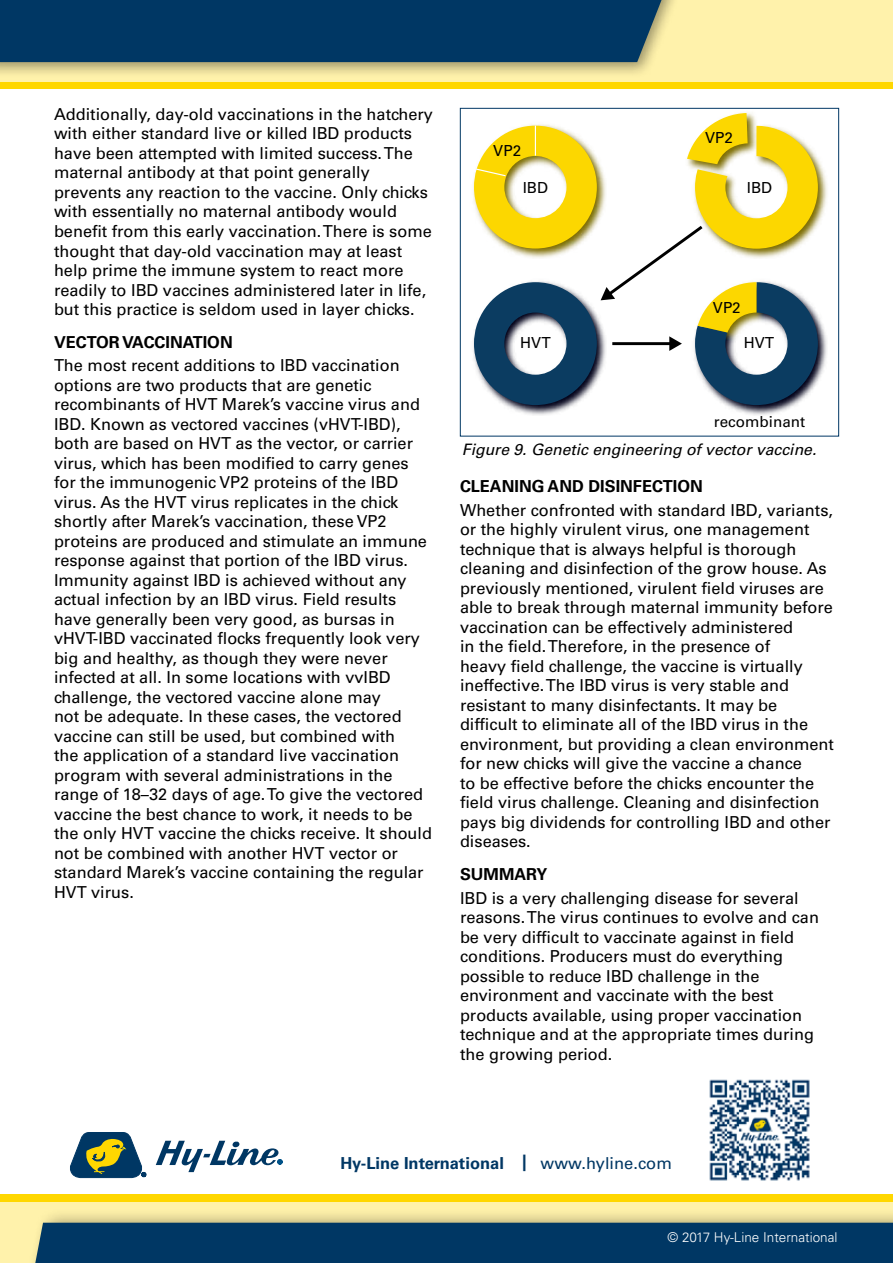
<style>
.page{position:relative;width:893px;height:1263px;background:#fff}
.page>*{position:absolute;margin:0;border:0;box-sizing:border-box;transform-origin:0 0}
.t1{font:16.5px/19.5px "Univers LT Std";color:#000}
.t2{font:700 16.5px "Univers LT Std";color:#000}
.t3{font:700 16.5px "Univers LT Std";color:#003764}
.t4{font:italic 15.75px "Univers LT Std";color:#000}
.t5{font:15.15px "Univers LT Std";color:#000}
.t6{font:300 13.5px "Univers LT Std";color:#fff}
.s1{font-weight:400}
</style>
<div class="page">
<div style="left:0;top:1194px;width:893px;height:69px;background:#fff2ab"></div>
<div style="left:0;top:1194px;width:893px;height:8px;background:#ffd700"></div>
<div style="left:27px;top:1207px;width:866px;height:56px;background:#000;opacity:.4"></div>
<div style="left:33px;top:1223px;width:860px;height:40px;background:#003764"></div>
<div style="left:0;top:0;width:893px;height:88px;background:#fff2ab"></div>
<div style="left:0;top:82px;width:893px;height:7px;background:#ffd700"></div>
<div style="left:0;top:0;width:682px;height:78px;background:#000;opacity:.4"></div>
<div style="left:0;top:0;width:667px;height:62px;background:#003764"></div>
<svg style="left:70px;top:1132px;width:76px;height:46px"></svg>
<svg style="left:156px;top:1141px;width:126px;height:31px"></svg>
<img style="left:709px;top:1079px;width:101px;height:102px">
<img style="left:818px;top:158px;width:9px;height:67px">
<img style="left:725px;top:315px;width:102px;height:100px">
<img style="left:473px;top:338px;width:102px;height:77px">
<svg style="left:474px;top:113px;width:344px;height:292px"></svg>
<div style="left:460px;top:108px;width:379px;height:328px;border:1px solid #003764"></div>
<p class="t1" style="left:54px;top:104px;width:380px">Additionally, day-old vaccinations in the hatchery with either standard live or killed IBD products have been attempted with limited success. The maternal antibody at that point generally prevents any reaction to the vaccine. Only chicks with essentially no maternal antibody would benefit from this early vaccination. There is some thought that day-old vaccination may at least help prime the immune system to react more readily to IBD vaccines administered later in life, but this practice is seldom used in layer chicks.</p>
<p class="t2" style="left:54px;top:332px;width:180px">VECTOR VACCINATION</p>
<p class="t1" style="left:54px;top:356px;width:380px">The most recent additions to IBD vaccination options are two products that are genetic recombinants of HVT Marek’s vaccine virus and IBD. Known as vectored vaccines (vHVT-IBD), both are based on HVT as the vector, or carrier virus, which has been modified to carry genes for the immunogenic VP2 proteins of the IBD virus. As the HVT virus replicates in the chick shortly after Marek’s vaccination, these VP2 proteins are produced and stimulate an immune response against that portion of the IBD virus.<br>Immunity against IBD is achieved without any actual infection by an IBD virus. Field results have generally been very good, as bursas in vHVT-IBD vaccinated flocks frequently look very big and healthy, as though they were never infected at all. In some locations with vvIBD challenge, the vectored vaccine alone may<br>not be adequate. In these cases, the vectored vaccine can still be used, but combined with<br>the application of a standard live vaccination program with several administrations in the range of 18–32 days of age. To give the vectored vaccine the best chance to work, it needs to be the only HVT vaccine the chicks receive. It should not be combined with another HVT vector or standard Marek’s vaccine containing the regular HVT virus.</p>
<p class="t5" style="left:493px;top:141px;width:29px">VP2</p>
<p class="t5" style="left:705px;top:129px;width:29px">VP2</p>
<p class="t5" style="left:523px;top:179px;width:27px">IBD</p>
<p class="t5" style="left:747px;top:179px;width:27px">IBD</p>
<p class="t5" style="left:713px;top:299px;width:29px">VP2</p>
<p class="t5" style="left:520px;top:334px;width:32px">HVT</p>
<p class="t5" style="left:744px;top:334px;width:32px">HVT</p>
<p class="t5" style="left:714px;top:412px;width:93px">recombinant</p>
<p class="t4" style="left:462px;top:440px;width:356px">Figure 9. Genetic engineering of vector vaccine.</p>
<p class="t2" style="left:460px;top:477px;width:244px">CLEANING AND DISINFECTION</p>
<p class="t1" style="left:460px;top:500px;width:375px">Whether confronted with standard IBD, variants, or the highly virulent virus, one management technique that is always helpful is thorough cleaning and disinfection of the grow house. As previously mentioned, virulent field viruses are able to break through maternal immunity before vaccination can be effectively administered<br>in the field. Therefore, in the presence of<br>heavy field challenge, the vaccine is virtually ineffective. The IBD virus is very stable and resistant to many disinfectants. It may be difficult to eliminate all of the IBD virus in the environment, but providing a clean environment for new chicks will give the vaccine a chance<br>to be effective before the chicks encounter the field virus challenge. Cleaning and disinfection pays big dividends for controlling IBD and other diseases.</p>
<p class="t2" style="left:460px;top:865px;width:89px">SUMMARY</p>
<p class="t1" style="left:460px;top:888px;width:360px">IBD is a very challenging disease for several reasons. The virus continues to evolve and can be very difficult to vaccinate against in field conditions. Producers must do everything possible to reduce IBD challenge in the environment and vaccinate with the best products available, using proper vaccination technique and at the appropriate times during the growing period.</p>
<p class="t3" style="left:340px;top:1153px;width:333px">Hy-Line International | <span class="s1">www.hyline.com</span></p>
<p class="t6" style="left:668px;top:1229px;width:171px">© 2017 Hy-Line International</p>
</div>
